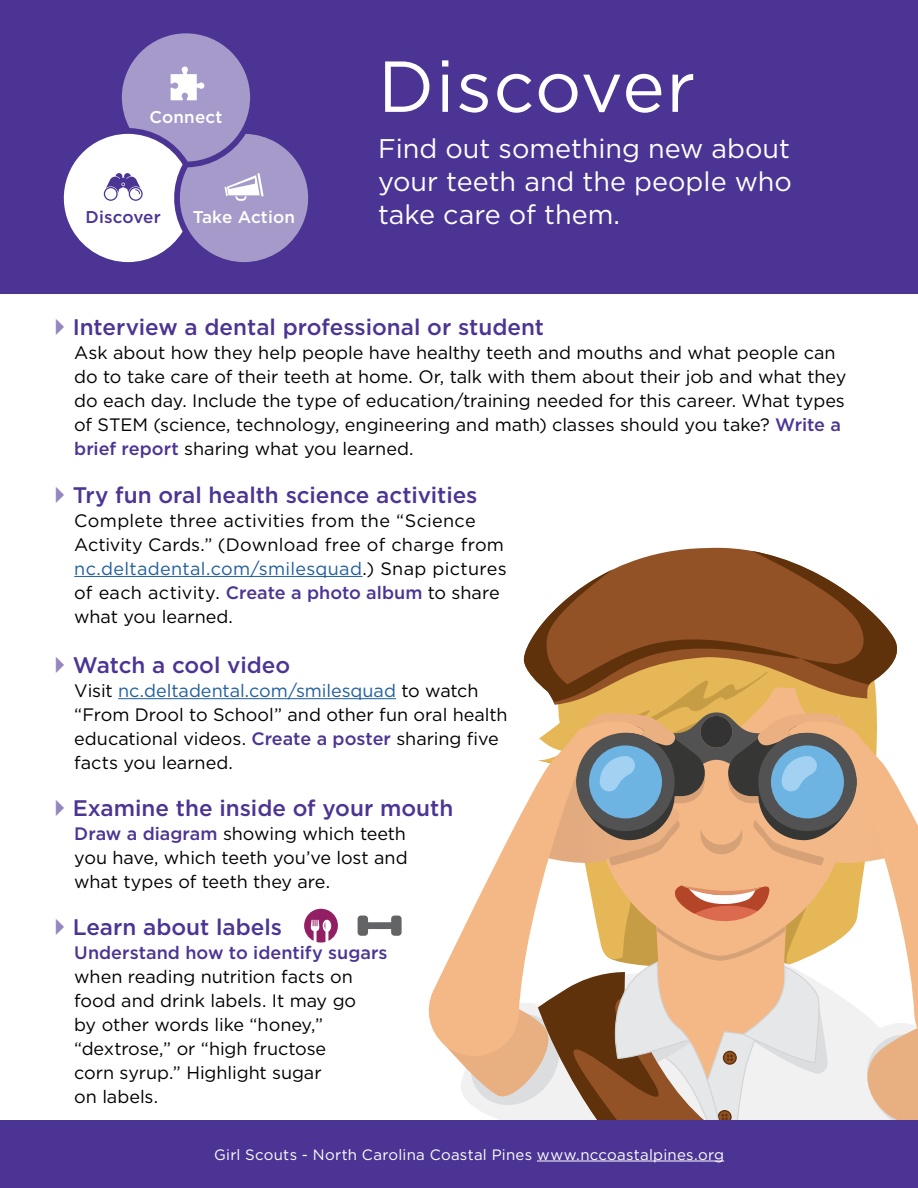
<style>
.page{position:relative;width:918px;height:1188px;background:#fff}
.page>*{position:absolute;margin:0;border:0;box-sizing:border-box;transform-origin:0 0}
.t1{font:72px "Gotham";letter-spacing:.02em;color:#fff}
.t2{font:27px/33px "Gotham";color:#fff;text-align:justify}
.t3{font:500 22.5px "Gotham";color:#4c3494}
.t4{font:18px/24px "Gotham";color:#000}
.t5{font:500 18px "Gotham";color:#4c3494}
.t6{font:500 17.1px "Gotham";letter-spacing:.01em;color:#fff}
.t7{font:500 17.1px "Gotham";letter-spacing:.01em;color:#4c3494}
.t8{font:15px "Gotham";letter-spacing:.015em;color:#fff}
.s1{font-weight:500;color:#4c3494}
.s2{color:#215e9e}
</style>
<div class="page">
<div style="left:0;top:0;width:918px;height:294px;background:#4c3494"></div>
<hr style="left:74px;top:576px;width:289px;height:1px;background:#215e9e">
<hr style="left:118px;top:698px;width:278px;height:1px;background:#215e9e">
<svg style="left:428px;top:975px;width:13px;height:67px"></svg>
<div style="left:0;top:1120px;width:918px;height:68px;background:#4c3494"></div>
<svg style="left:63px;top:33px;width:246px;height:229px"></svg>
<div style="left:364px;top:922px;width:31px;height:7px;background:#636466;border-radius:3px"></div>
<div style="left:358px;top:916px;width:10px;height:20px;background:#636466;border-radius:3px"></div>
<div style="left:391px;top:916px;width:11px;height:20px;background:#636466;border-radius:3px"></div>
<svg style="left:304px;top:909px;width:34px;height:34px"></svg>
<svg style="left:441px;top:551px;width:477px;height:611px"></svg>
<p class="t6" style="left:149px;top:105px;width:74px">Connect</p>
<p class="t7" style="left:86px;top:206px;width:77px">Discover</p>
<p class="t6" style="left:193px;top:206px;width:104px">Take Action</p>
<h1 class="t1" style="left:378px;top:40px;width:319px">Discover</h1>
<h2 class="t2" style="left:378px;top:132px;width:416px">Find out something new about your teeth and the people who take care of them.</h2>
<p class="t3" style="left:73px;top:313px;width:473px">Interview a dental professional or student</p>
<p class="t4" style="left:74px;top:341px;width:774px">Ask about how they help people have healthy teeth and mouths and what people can do to take care of their teeth at home. Or, talk with them about their job and what they do each day. Include the type of education/training needed for this career. What types of STEM (science, technology, engineering and math) classes should you take? <span class="s1">Write a brief report</span> sharing what you learned.</p>
<p class="t3" style="left:73px;top:480px;width:406px">Try fun oral health science activities</p>
<p class="t4" style="left:74px;top:508px;width:434px">Complete three activities from the “Science Activity Cards.” (Download free of charge from <span class="s2">nc.deltadental.com/smilesquad</span>.) Snap pictures of each activity. <span class="s1">Create a photo album</span> to share what you learned.</p>
<p class="t3" style="left:73px;top:650px;width:219px">Watch a cool video</p>
<p class="t4" style="left:74px;top:678px;width:435px">Visit <span class="s2">nc.deltadental.com/smilesquad</span> to watch “From Drool to School” and other fun oral health educational videos. <span class="s1">Create a poster</span> sharing five facts you learned.</p>
<p class="t3" style="left:73px;top:793px;width:382px">Examine the inside of your mouth</p>
<p class="t4" style="left:74px;top:821px;width:335px;text-align:justify"><span class="s1">Draw a diagram</span> showing which teeth you have, which teeth you’ve lost and what types of teeth they are.</p>
<p class="t3" style="left:73px;top:913px;width:211px">Learn about labels</p>
<p class="t5" style="left:74px;top:941px;width:315px">Understand how to identify sugars</p>
<p class="t4" style="left:74px;top:965px;width:284px">when reading nutrition facts on food and drink labels. It may go by other words like “honey,” “dextrose,” or “high fructose corn syrup.” Highlight sugar<br>on labels.</p>
<p class="t8" style="left:214px;top:1145px;width:512px">Girl Scouts - North Carolina Coastal Pines www.nccoastalpines.org</p>
</div>
